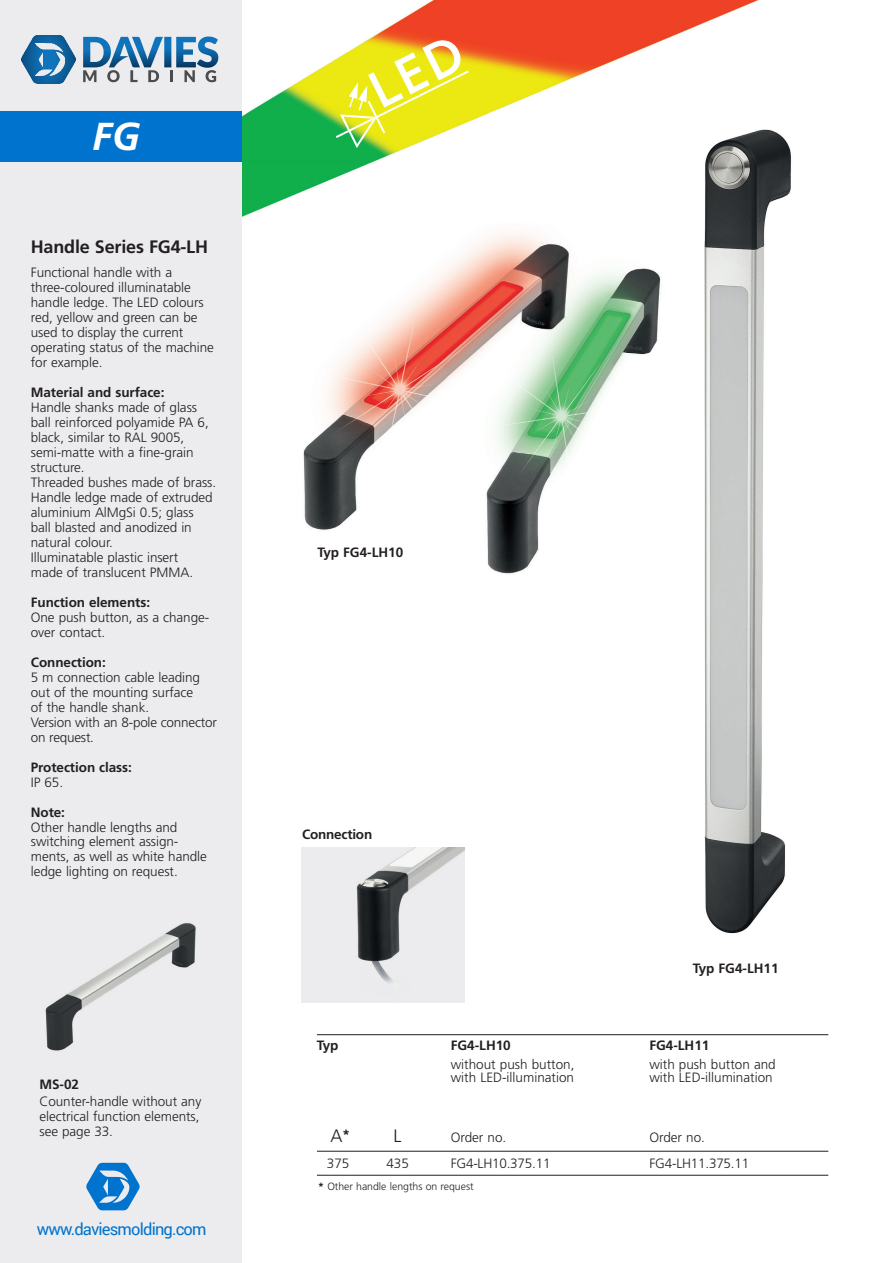
<style>
.page{position:relative;width:893px;height:1263px;background:#fff}
.page>*{position:absolute;margin:0;border:0;box-sizing:border-box;transform-origin:0 0}
.t1{font:italic 700 39px "Frutiger";color:#fff}
.t2{font:700 18px "Frutiger";letter-spacing:-.01em;color:#231f20}
.t3{font:300 18px "Frutiger";color:#231f20}
.t4{font:16.5px "Roboto";letter-spacing:-.05em;color:#0073ce}
.t5{font:300 13.5px/15px "Frutiger";letter-spacing:-.005em;color:#231f20}
.t6{font:700 13.5px "Frutiger";letter-spacing:-.005em;color:#231f20}
.t7{font:300 10.5px "Frutiger";color:#231f20}
.s1{font-weight:700}
</style>
<div class="page">
<img style="left:241px;top:0;width:518px;height:220px">
<div style="left:0;top:0;width:241px;height:1263px;background:#ececee"></div>
<img style="left:677px;top:121px;width:114px;height:813px">
<img style="left:303px;top:224px;width:393px;height:398px">
<img style="left:45px;top:923px;width:151px;height:128px">
<hr style="left:317px;top:1034px;width:511px;height:1px;background:#231f20">
<hr style="left:317px;top:1151px;width:511px;height:1px;background:#231f20">
<hr style="left:317px;top:1175px;width:511px;height:1px;background:#231f20">
<img style="left:302px;top:848px;width:162px;height:154px">
<svg style="left:83px;top:37px;width:135px;height:45px"></svg>
<img style="left:22px;top:35px;width:54px;height:49px">
<svg style="left:86px;top:1163px;width:54px;height:47px"></svg>
<div style="left:0;top:111px;width:241px;height:51px;background:#0073ce"></div>
<svg style="left:333px;top:35px;width:138px;height:115px;background:#e4dd3f"></svg>
<h1 class="t1" style="left:92px;top:114px;width:49px">FG</h1>
<h2 class="t2" style="left:31px;top:236px;width:179px">Handle Series FG4-LH</h2>
<p class="t5" style="left:31px;top:265px;width:185px">Functional handle with a three-coloured illuminatable handle ledge. The LED colours red, yellow and green can be used to display the current operating status of the machine for example.</p>
<p class="t6" style="left:31px;top:384px;width:135px">Material and surface:</p>
<p class="t5" style="left:31px;top:400px;width:187px">Handle shanks made of glass ball reinforced polyamide PA 6, black, similar to RAL 9005, semi-matte with a fine-grain structure.<br>Threaded bushes made of brass.<br>Handle ledge made of extruded aluminium AlMgSi 0.5; glass ball blasted and anodized in natural colour.<br>Illuminatable plastic insert<br>made of translucent PMMA.</p>
<p class="t6" style="left:31px;top:594px;width:121px">Function elements:</p>
<p class="t5" style="left:31px;top:610px;width:180px">One push button, as a change&shy;over contact.</p>
<p class="t6" style="left:31px;top:654px;width:77px">Connection:</p>
<p class="t5" style="left:31px;top:670px;width:187px">5 m connection cable leading out of the mounting surface<br>of the handle shank.<br>Version with an 8-pole connector on request.</p>
<p class="t6" style="left:31px;top:759px;width:102px">Protection class:</p>
<p class="t5" style="left:31px;top:775px;width:34px">IP 65.</p>
<p class="t6" style="left:31px;top:804px;width:36px">Note:</p>
<p class="t5" style="left:31px;top:820px;width:178px">Other handle lengths and switching element assign&shy;ments, as well as white handle ledge lighting on request.</p>
<p class="t6" style="left:39px;top:1076px;width:41px">MS-02</p>
<p class="t5" style="left:39px;top:1094px;width:163px">Counter-handle without any electrical function elements, see page 33.</p>
<p class="t4" style="left:37px;top:1218px;width:171px">www.daviesmolding.com</p>
<p class="t6" style="left:317px;top:544px;width:87px">Typ FG4-LH10</p>
<p class="t6" style="left:302px;top:826px;width:72px">Connection</p>
<p class="t6" style="left:692px;top:960px;width:87px">Typ FG4-LH11</p>
<p class="t6" style="left:317px;top:1038px;width:23px">Typ</p>
<p class="t6" style="left:451px;top:1038px;width:61px">FG4-LH10</p>
<p class="t6" style="left:649px;top:1038px;width:61px">FG4-LH11</p>
<p class="t5" style="left:451px;top:1057px;width:125px">without push button,</p>
<p class="t5" style="left:649px;top:1057px;width:128px">with push button and</p>
<p class="t5" style="left:451px;top:1070px;width:125px">with LED-illumination</p>
<p class="t5" style="left:649px;top:1070px;width:125px">with LED-illumination</p>
<h2 class="t3" style="left:330px;top:1126px;width:21px">A<sup>*</sup></h2>
<h2 class="t3" style="left:393px;top:1126px;width:9px">L</h2>
<p class="t5" style="left:450px;top:1130px;width:57px">Order no.</p>
<p class="t5" style="left:649px;top:1130px;width:57px">Order no.</p>
<p class="t5" style="left:327px;top:1156px;width:24px">375</p>
<p class="t5" style="left:386px;top:1156px;width:24px">435</p>
<p class="t5" style="left:451px;top:1156px;width:101px">FG4-LH10.375.11</p>
<p class="t5" style="left:649px;top:1156px;width:101px">FG4-LH11.375.11</p>
<p class="t7" style="left:318px;top:1181px;width:157px"><span class="s1">*</span> Other handle lengths on request</p>
</div>
